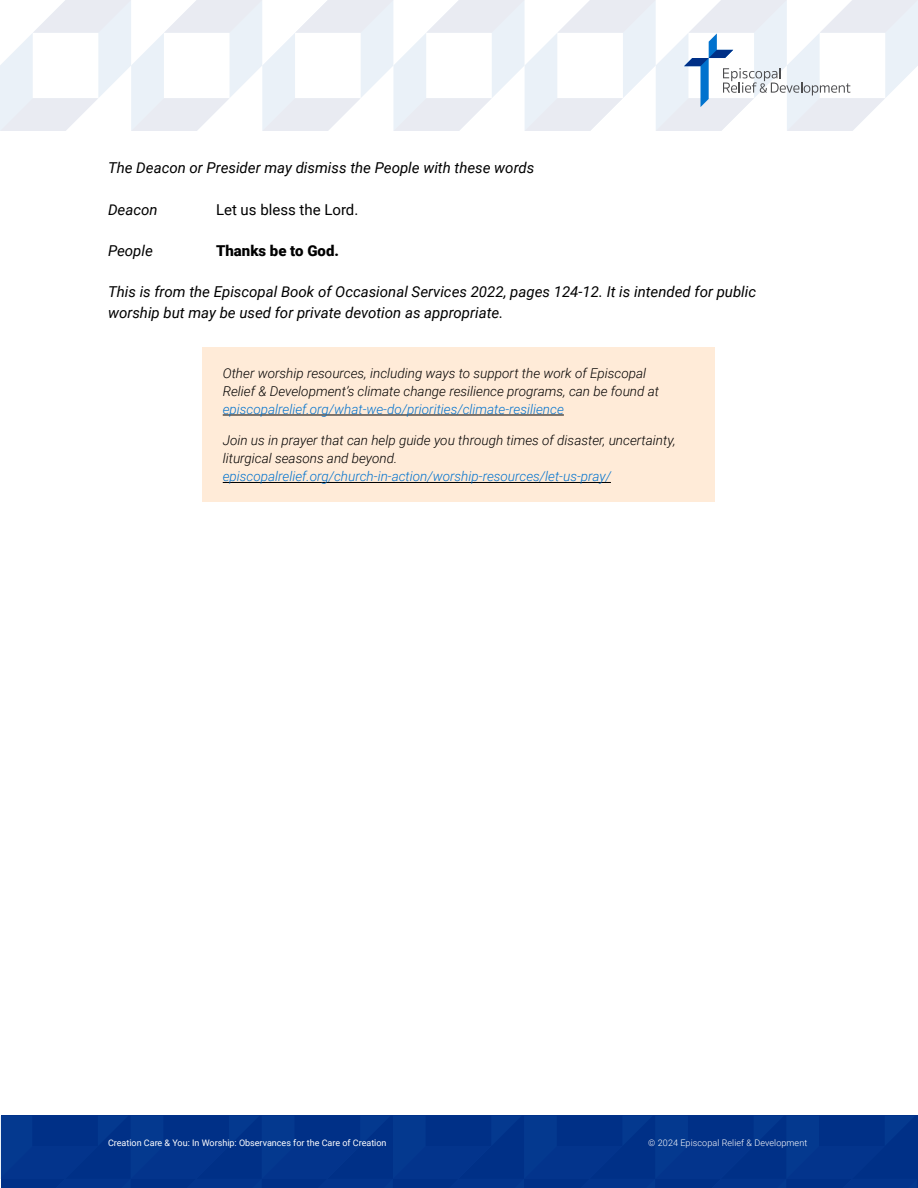
<style>
.page{position:relative;width:918px;height:1188px;background:#fff}
.page>*{position:absolute;margin:0;border:0;box-sizing:border-box;transform-origin:0 0}
.t1{font:italic 15px/21px "Roboto";color:#000}
.t2{font:15px "Roboto";color:#000}
.t3{font:900 15px "Roboto";color:#000}
.t4{font:italic 300 13.5px/18px "Roboto";color:#000}
.t5{font:italic 300 13.5px "Roboto";color:#0072ce}
.t6{font:9px "Roboto";color:#fff}
.t7{font:300 9px "Roboto";letter-spacing:.01em;color:#fff}
</style>
<div class="page">
<div style="left:0;top:1116px;width:917px;height:72px;background:#03348c"></div>
<svg style="left:0;top:0;width:918px;height:131px"></svg>
<div style="left:202px;top:348px;width:514px;height:154px;background:#ffebd8"></div>
<hr style="left:223px;top:415px;width:341px;height:1px;background:#000">
<hr style="left:223px;top:482px;width:388px;height:1px;background:#000">
<p class="t1" style="left:108px;top:157px;width:428px">The Deacon or Presider may dismiss the People with these words</p>
<p class="t1" style="left:108px;top:198px;width:51px">Deacon</p>
<p class="t2" style="left:216px;top:199px;width:144px">Let us bless the Lord.</p>
<p class="t1" style="left:108px;top:239px;width:46px">People</p>
<p class="t3" style="left:216px;top:240px;width:125px">Thanks be to God.</p>
<p class="t1" style="left:108px;top:281px;width:650px">This is from the Episcopal Book of Occasional Services 2022, pages 124-12. It is intended for public worship but may be used for private devotion as appropriate.</p>
<p class="t4" style="left:223px;top:364px;width:438px">Other worship resources, including ways to support the work of Episcopal<br>Relief &amp; Development’s climate change resilience programs, can be found at</p>
<p class="t5" style="left:223px;top:400px;width:343px">episcopalrelief.org/what-we-do/priorities/climate-resilience</p>
<p class="t4" style="left:223px;top:431px;width:454px">Join us in prayer that can help guide you through times of disaster, uncertainty, liturgical seasons and beyond.</p>
<p class="t5" style="left:223px;top:467px;width:390px">episcopalrelief.org/church-in-action/worship-resources/let-us-pray/</p>
<p class="t6" style="left:108px;top:1136px;width:280px">Creation Care &amp; You: In Worship: Observances for the Care of Creation</p>
<p class="t7" style="left:648px;top:1136px;width:160px">© 2024 Episcopal Relief &amp; Development</p>
</div>
